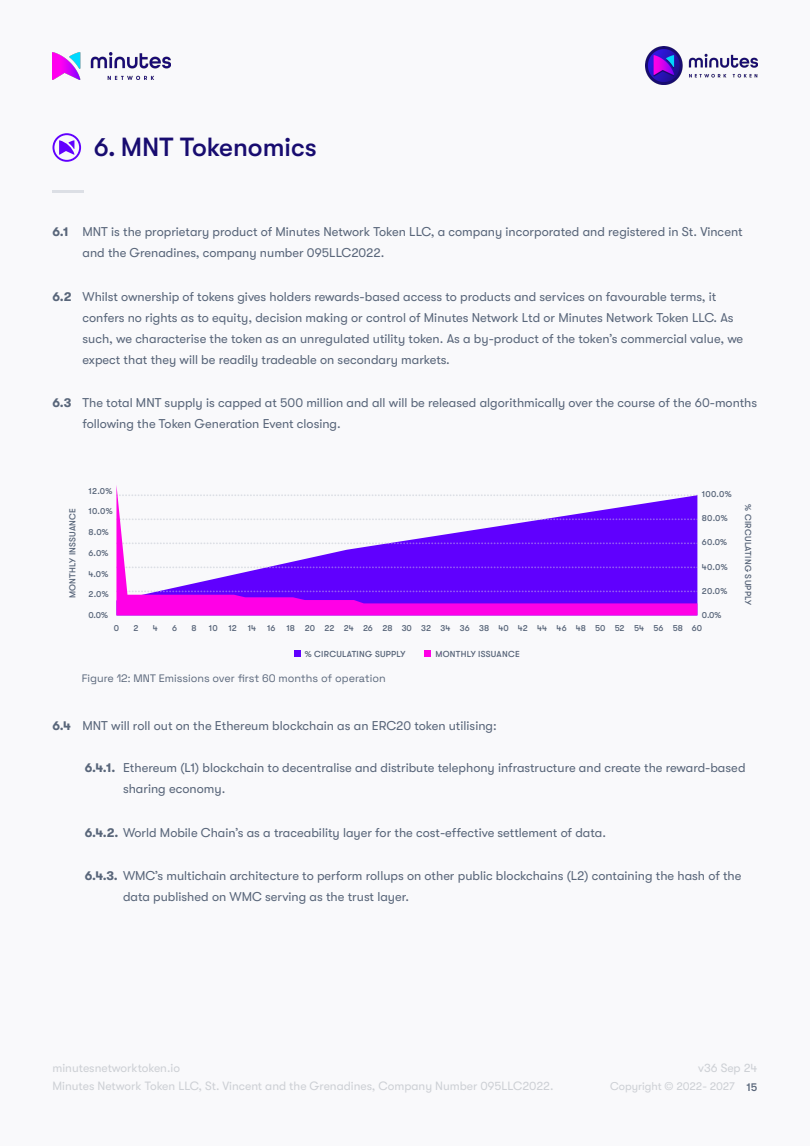
<style>
.page{position:relative;width:810px;height:1146px;background:#f9f9fb}
.page>*{position:absolute;margin:0;border:0;box-sizing:border-box;transform-origin:0 0}
.t1{font:500 26.25px "GT Walsheim Pro";color:#180c70}
.t2{font:12.75px/21px "GT Walsheim Pro";color:#59667a}
.t3{font:12px "GT Walsheim Pro";color:#cdd0d5}
.t4{font:11.25px "GT Walsheim Pro";color:#cdd0d5}
.t5{font:500 11.25px "GT Walsheim Pro";color:#59667a}
.Figure{font:10.8px "Space Grotesk";color:#59667a}
.t6{font:500 8.7px "GT Walsheim Pro";letter-spacing:.03em;color:#59667a}
.t7{font:500 8.7px "GT Walsheim Pro";color:#59667a}
.s1{font-weight:700}
</style>
<div class="page">
<img style="left:52px;top:53px;width:118px;height:26px">
<img style="left:645px;top:47px;width:112px;height:37px">
<hr style="left:52px;top:190px;width:32px;height:2px;background:#dcdfe5">
<svg style="left:52px;top:133px;width:29px;height:29px"></svg>
<svg style="left:116px;top:485px;width:581px;height:130px"></svg>
<svg style="left:294px;top:651px;width:6px;height:6px"></svg>
<svg style="left:425px;top:651px;width:6px;height:6px"></svg>
<p class="t1" style="left:94px;top:132px;width:224px">6. MNT Tokenomics</p>
<p class="t2" style="left:82px;top:221px;width:662px;text-indent:-30px"><span class="s1">6.1</span> MNT is the proprietary product of Minutes Network Token LLC, a company incorporated and registered in St. Vincent and the Grenadines, company number 095LLC2022.</p>
<p class="t2" style="left:82px;top:286px;width:662px;text-indent:-30px"><span class="s1">6.2</span> Whilst ownership of tokens gives holders rewards-based access to products and services on favourable terms, it confers no rights as to equity, decision making or control of Minutes Network Ltd or Minutes Network Token LLC. As such, we characterise the token as an unregulated utility token. As a by-product of the token’s commercial value, we expect that they will be readily tradeable on secondary markets.</p>
<p class="t2" style="left:82px;top:392px;width:676px;text-indent:-30px"><span class="s1">6.3</span> The total MNT supply is capped at 500 million and all will be released algorithmically over the course of the 60-months following the Token Generation Event closing.</p>
<p class="t6" style="left:68px;top:598px;width:92px;rotate:-90deg">MONTHLY INSSUANCE</p>
<p class="t6" style="left:88px;top:486px;width:25px">12.0%</p>
<p class="t6" style="left:88px;top:506px;width:26px">10.0%</p>
<p class="t6" style="left:88px;top:527px;width:22px">8.0%</p>
<p class="t6" style="left:88px;top:548px;width:21px">6.0%</p>
<p class="t6" style="left:88px;top:569px;width:21px">4.0%</p>
<p class="t6" style="left:88px;top:589px;width:22px">2.0%</p>
<p class="t6" style="left:88px;top:610px;width:21px">0.0%</p>
<p class="t6" style="left:702px;top:489px;width:31px">100.0%</p>
<p class="t6" style="left:702px;top:513px;width:27px">80.0%</p>
<p class="t6" style="left:702px;top:537px;width:27px">60.0%</p>
<p class="t6" style="left:702px;top:562px;width:27px">40.0%</p>
<p class="t6" style="left:702px;top:586px;width:27px">20.0%</p>
<p class="t6" style="left:702px;top:610px;width:21px">0.0%</p>
<p class="t6" style="left:114px;top:623px;width:7px">0</p>
<p class="t6" style="left:133px;top:623px;width:7px">2</p>
<p class="t6" style="left:153px;top:623px;width:7px">4</p>
<p class="t6" style="left:172px;top:623px;width:6px">6</p>
<p class="t6" style="left:191px;top:623px;width:7px">8</p>
<p class="t6" style="left:209px;top:623px;width:29px">10 12</p>
<p class="t6" style="left:248px;top:623px;width:10px">14</p>
<p class="t6" style="left:267px;top:623px;width:10px">16</p>
<p class="t7" style="left:286px;top:623px;width:417px">18 20 22 24 26 28 30 32 34 36 38 40 42 44 46 48 50 52 54 56 58 60</p>
<p class="t6" style="left:305px;top:649px;width:102px">% CIRCULATING SUPPLY</p>
<p class="t6" style="left:435px;top:649px;width:86px">MONTHLY ISSUANCE</p>
<p class="Figure" style="left:82px;top:670px;width:305px">Figure 12: MNT Emissions over first 60 months of operation</p>
<p class="t6" style="left:753px;top:504px;width:103px;rotate:90deg">% CIRCULATING SUPPLY</p>
<p class="t2" style="left:52px;top:716px;width:446px"><span class="s1">6.4</span> MNT will roll out on the Ethereum blockchain as an ERC20 token utilising:</p>
<p class="t2" style="left:123px;top:758px;width:624px;text-indent:-38px"><span class="s1">6.4.1.</span> Ethereum (L1) blockchain to decentralise and distribute telephony infrastructure and create the reward-based sharing economy.</p>
<p class="t2" style="left:85px;top:822px;width:523px"><span class="s1">6.4.2.</span> World Mobile Chain’s as a traceability layer for the cost-effective settlement of data.</p>
<p class="t2" style="left:123px;top:866px;width:620px;text-indent:-38px"><span class="s1">6.4.3.</span> WMC’s multichain architecture to perform rollups on other public blockchains (L2) containing the hash of the data published on WMC serving as the trust layer.</p>
<p class="t3" style="left:52px;top:1061px;width:129px">minutesnetworktoken.io</p>
<p class="t3" style="left:698px;top:1061px;width:61px">v36 Sep 24</p>
<p class="t3" style="left:52px;top:1080px;width:502px">Minutes Network Token LLC, St. Vincent and the Grenadines, Company Number 095LLC2022.</p>
<p class="t4" style="left:610px;top:1080px;width:126px">Copyright © 2022- 2027</p>
<p class="t5" style="left:746px;top:1081px;width:13px">15</p>
</div>
